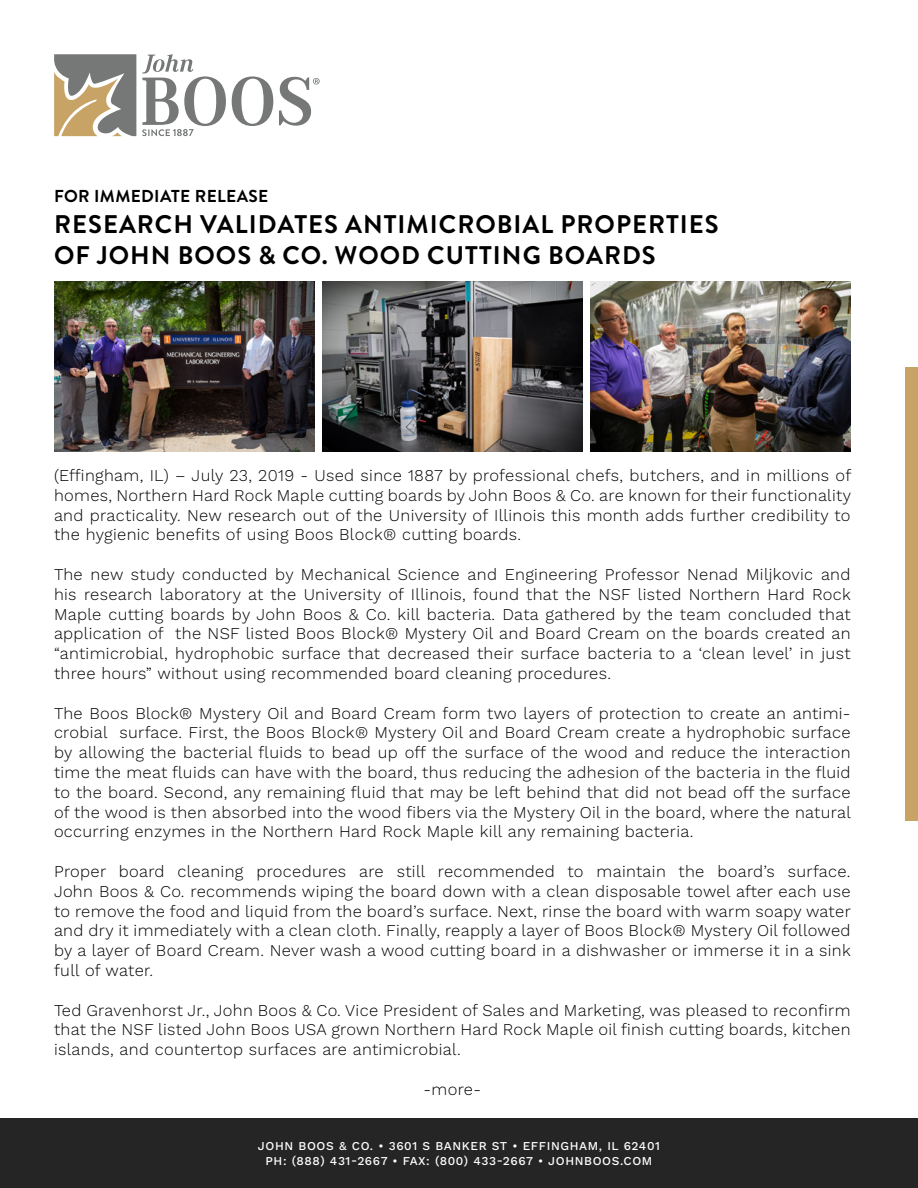
<style>
.page{position:relative;width:918px;height:1188px;background:#fff}
.page>*{position:absolute;margin:0;border:0;box-sizing:border-box;transform-origin:0 0}
.t1{font:700 25.5px/30.6px "Brandon Grotesque";letter-spacing:.04em;color:#000}
.t2{font:700 17.25px "Brandon Grotesque";letter-spacing:.02em;color:#000}
.t3{font:300 16.5px/19.8px "Work Sans";letter-spacing:.02em;color:#000;text-align:justify}
.t4{font:500 12px/14.4px "Work Sans";letter-spacing:.05em;color:#fff;text-align:center}
</style>
<div class="page">
<div style="left:0;top:1118px;width:918px;height:70px;background:#252525"></div>
<div style="left:905px;top:367px;width:13px;height:454px;background:#c7a365"></div>
<svg style="left:54px;top:54px;width:82px;height:82px;background:#a49a86"></svg>
<svg style="left:142px;top:54px;width:84px;height:82px"></svg>
<svg style="left:232px;top:76px;width:41px;height:50px"></svg>
<svg style="left:279px;top:77px;width:41px;height:49px"></svg>
<img style="left:54px;top:282px;width:260px;height:170px">
<img style="left:322px;top:282px;width:260px;height:170px">
<img style="left:590px;top:282px;width:261px;height:170px">
<p class="t2" style="left:54px;top:184px;width:216px">FOR IMMEDIATE RELEASE</p>
<p class="t1" style="left:54px;top:209px;width:666px">RESEARCH VALIDATES ANTIMICROBIAL PROPERTIES<br>OF JOHN BOOS &amp; CO. WOOD CUTTING BOARDS</p>
<p class="t3" style="left:54px;top:465px;width:799px">(Effingham, IL) – July 23, 2019 - Used since 1887 by professional chefs, butchers, and in millions of homes, Northern Hard Rock Maple cutting boards by John Boos &amp; Co. are known for their functionality and practicality. New research out of the University of Illinois this month adds further credibility to the hygienic benefits of using Boos Block® cutting boards.</p>
<p class="t3" style="left:54px;top:564px;width:798px">The new study conducted by Mechanical Science and Engineering Professor Nenad Miljkovic and his research laboratory at the University of Illinois, found that the NSF listed Northern Hard Rock Maple cutting boards by John Boos &amp; Co. kill bacteria. Data gathered by the team concluded that application of the NSF listed Boos Block® Mystery Oil and Board Cream on the boards created an “antimicrobial, hydrophobic surface that decreased their surface bacteria to a ‘clean level’ in just three hours” without using recommended board cleaning procedures.</p>
<p class="t3" style="left:54px;top:703px;width:799px">The Boos Block® Mystery Oil and Board Cream form two layers of protection to create an antimi&shy;crobial surface. First, the Boos Block® Mystery Oil and Board Cream create a hydrophobic surface by allowing the bacterial fluids to bead up off the surface of the wood and reduce the interaction time the meat fluids can have with the board, thus reducing the adhesion of the bacteria in the fluid to the board. Second, any remaining fluid that may be left behind that did not bead off the surface of the wood is then absorbed into the wood fibers via the Mystery Oil in the board, where the natural occurring enzymes in the Northern Hard Rock Maple kill any remaining bacteria.</p>
<p class="t3" style="left:54px;top:861px;width:798px">Proper board cleaning procedures are still recommended to maintain the board’s surface.<br>John Boos &amp; Co. recommends wiping the board down with a clean disposable towel after each use to remove the food and liquid from the board’s surface. Next, rinse the board with warm soapy water and dry it immediately with a clean cloth. Finally, reapply a layer of Boos Block® Mystery Oil followed by a layer of Board Cream. Never wash a wood cutting board in a dishwasher or immerse it in a sink full of water.</p>
<p class="t3" style="left:54px;top:1000px;width:798px">Ted Gravenhorst Jr., John Boos &amp; Co. Vice President of Sales and Marketing, was pleased to reconfirm that the NSF listed John Boos USA grown Northern Hard Rock Maple oil finish cutting boards, kitchen islands, and countertop surfaces are antimicrobial.</p>
<p class="t3" style="left:424px;top:1079px;width:59px">-more-</p>
<p class="t4" style="left:258px;top:1139px;width:403px">JOHN BOOS &amp; CO. • 3601 S BANKER ST • EFFINGHAM, IL 62401<br>PH: (888) 431-2667 • FAX: (800) 433-2667 • JOHNBOOS.COM</p>
</div>
